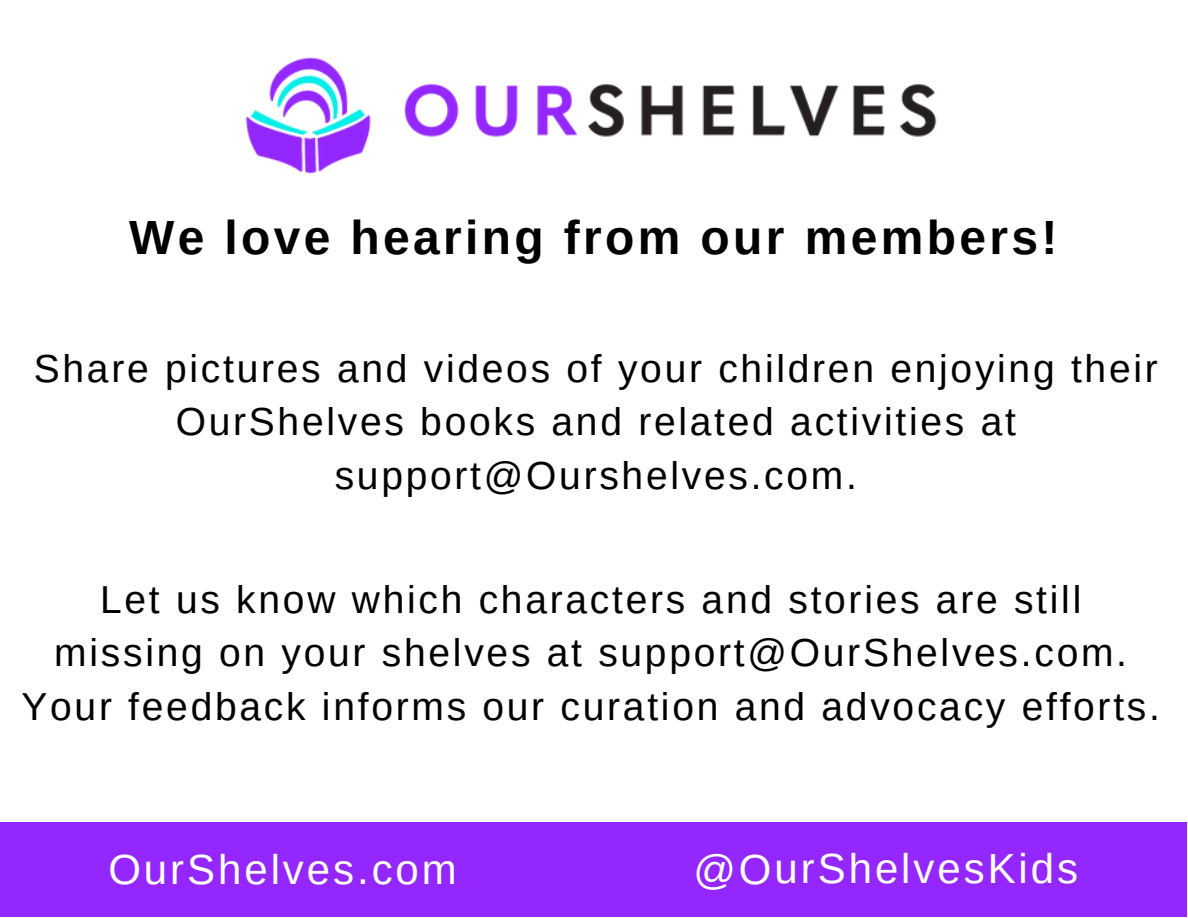
<style>
.page{position:relative;width:1188px;height:918px;background:#fff}
.page>*{position:absolute;margin:0;border:0;box-sizing:border-box;transform-origin:0 0}
.t1{font:700 48px "Arimo";letter-spacing:.07em;color:#000}
.t2{font:42px "Arimo";letter-spacing:.07em;color:#fff}
.t3{font:39px/53.4px "Arimo";letter-spacing:.07em;color:#000;text-align:center}
</style>
<div class="page">
<div style="left:0;top:823px;width:1187px;height:94px;background:#9427ff"></div>
<img style="left:245px;top:57px;width:692px;height:117px">
<p class="t1" style="left:129px;top:210px;width:930px">We love hearing from our members!</p>
<p class="t3" style="left:34px;top:342px;width:1125px">Share pictures and videos of your children enjoying their<br>OurShelves books and related activities at support@Ourshelves.com.</p>
<p class="t3" style="left:21px;top:573px;width:1140px">Let us know which characters and stories are still missing on your shelves at support@OurShelves.com.<br>Your feedback informs our curation and advocacy efforts.</p>
<p class="t2" style="left:108px;top:846px;width:350px">OurShelves.com</p>
<p class="t2" style="left:693px;top:845px;width:386px">@OurShelvesKids</p>
</div>
